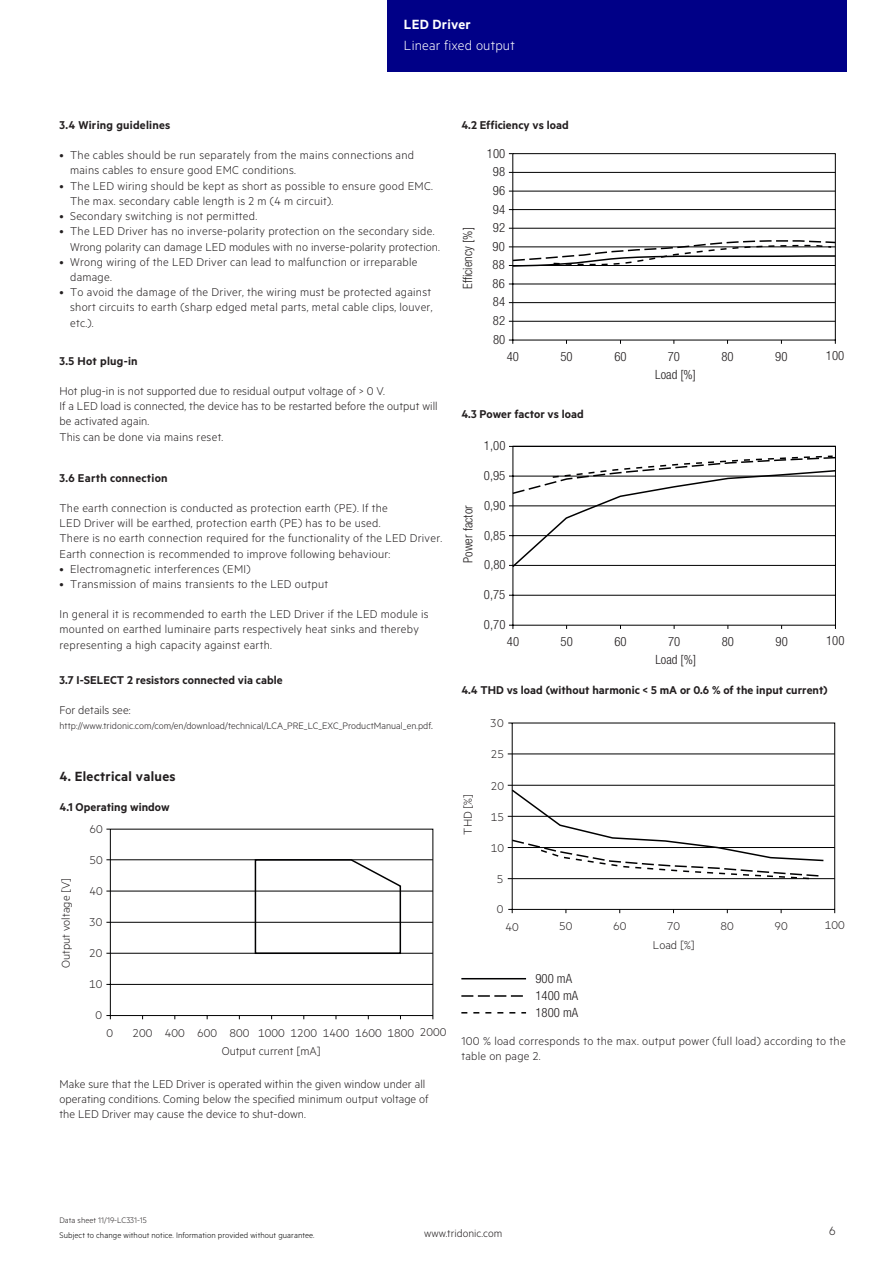
<style>
.page{position:relative;width:893px;height:1263px;background:#fff}
.page>*{position:absolute;margin:0;border:0;box-sizing:border-box;transform-origin:0 0}
.t1{font:15px "Tridonic Metric Print Semi";letter-spacing:.02em;color:#231f20}
.t2{font:15px "Tridonic Metric Print Light";letter-spacing:.015em;color:#fff}
.t3{font:15px "Tridonic Metric Print Semi";letter-spacing:.015em;color:#fff}
.t4{font:13.5px "Tridonic Metric Print Light";color:#231f20}
.t5{font:12.75px/15.1px "Tridonic Metric Print Light";letter-spacing:.02em;color:#231f20}
.t6{font:12.75px "Tridonic Metric Print Semi";letter-spacing:.005em;color:#231f20}
.t7{font:300 condensed 12.75px/18.6px "Helvetica Neue LTW1 G";letter-spacing:.005em;color:#231f20}
.t8{font:12px "Tridonic Metric Print Light";letter-spacing:.005em;color:#231f20}
.t9{font:10.5px "Tridonic Metric Print Light";letter-spacing:.005em;color:#231f20}
.t10{font:9px "Tridonic Metric Print Light";letter-spacing:.01em;color:#000}
.t11{font:9px "Tridonic Metric Print Light";letter-spacing:.005em;color:#231f20}
.s1{font-size:12.75px}
</style>
<div class="page">
<div style="left:387px;top:0;width:459px;height:72px;background:#000087"></div>
<svg style="left:507px;top:722px;width:328px;height:192px"></svg>
<hr style="left:508px;top:878px;width:327px;height:1px;background:#000001">
<hr style="left:508px;top:816px;width:327px;height:1px;background:#000001">
<hr style="left:508px;top:847px;width:327px;height:1px;background:#000001">
<hr style="left:508px;top:785px;width:327px;height:1px;background:#000001">
<hr style="left:508px;top:753px;width:327px;height:1px;background:#000001">
<svg style="left:510px;top:788px;width:315px;height:92px"></svg>
<svg style="left:508px;top:153px;width:328px;height:191px"></svg>
<hr style="left:509px;top:302px;width:326px;height:1px;background:#000001">
<hr style="left:509px;top:321px;width:326px;height:1px;background:#000001">
<hr style="left:509px;top:265px;width:326px;height:1px;background:#000001">
<hr style="left:509px;top:246px;width:326px;height:1px;background:#000001">
<hr style="left:509px;top:228px;width:326px;height:1px;background:#000001">
<hr style="left:509px;top:191px;width:326px;height:1px;background:#000001">
<hr style="left:509px;top:172px;width:326px;height:1px;background:#000001">
<svg style="left:511px;top:239px;width:325px;height:29px"></svg>
<svg style="left:106px;top:828px;width:328px;height:192px"></svg>
<hr style="left:106px;top:953px;width:327px;height:1px;background:#000001">
<hr style="left:106px;top:922px;width:327px;height:1px;background:#000001">
<hr style="left:106px;top:891px;width:327px;height:1px;background:#000001">
<hr style="left:106px;top:859px;width:327px;height:1px;background:#000001">
<svg style="left:254px;top:858px;width:148px;height:97px"></svg>
<svg style="left:509px;top:445px;width:327px;height:184px"></svg>
<hr style="left:509px;top:505px;width:326px;height:1px;background:#000001">
<svg style="left:511px;top:455px;width:325px;height:114px"></svg>
<hr style="left:461px;top:978px;width:65px;height:1px;background:#000001">
<svg style="left:461px;top:1012px;width:65px;height:1px"></svg>
<svg style="left:461px;top:995px;width:62px;height:2px"></svg>
<p class="t3" style="left:404px;top:15px;width:68px">LED Driver</p>
<p class="t2" style="left:404px;top:37px;width:112px">Linear fixed output</p>
<p class="t6" style="left:60px;top:117px;width:112px">3.4 Wiring guidelines</p>
<p class="t5" style="left:70px;top:147px;width:345px;text-indent:-11px">• The cables should be run separately from the mains connections and mains cables to ensure good EMC conditions.</p>
<p class="t5" style="left:70px;top:178px;width:364px;text-indent:-11px">• The LED wiring should be kept as short as possible to ensure good EMC.<br>The max. secondary cable length is 2 m (4 m circuit).</p>
<p class="t5" style="left:60px;top:208px;width:199px">• Secondary switching is not permitted.</p>
<p class="t5" style="left:70px;top:223px;width:371px;text-indent:-11px">• The LED Driver has no inverse-polarity protection on the secondary side.<br>Wrong polarity can damage LED modules with no inverse-polarity protection.</p>
<p class="t5" style="left:70px;top:254px;width:349px;text-indent:-11px">• Wrong wiring of the LED Driver can lead to malfunction or irreparable damage.</p>
<p class="t5" style="left:70px;top:284px;width:364px;text-align:justify;text-indent:-11px">• To avoid the damage of the Driver, the wiring must be protected against short circuits to earth (sharp edged metal parts, metal cable clips, louver, etc.).</p>
<p class="t6" style="left:60px;top:353px;width:80px">3.5 Hot plug-in</p>
<p class="t5" style="left:60px;top:383px;width:380px">Hot plug-in is not supported due to residual output voltage of &gt; 0 V.<br>If a LED load is connected, the device has to be restarted before the output will be activated again.<br>This can be done via mains reset.</p>
<p class="t6" style="left:60px;top:470px;width:110px">3.6 Earth connection</p>
<p class="t5" style="left:60px;top:500px;width:384px">The earth connection is conducted as protection earth (PE). If the<br>LED Driver will be earthed, protection earth (PE) has to be used.<br>There is no earth connection required for the functionality of the LED Driver.<br>Earth connection is recommended to improve following behaviour:</p>
<p class="t5" style="left:60px;top:561px;width:193px">• Electromagnetic interferences (EMI)</p>
<p class="t5" style="left:60px;top:576px;width:270px">• Transmission of mains transients to the LED output</p>
<p class="t5" style="left:60px;top:606px;width:371px">In general it is recommended to earth the LED Driver if the LED module is mounted on earthed luminaire parts respectively heat sinks and thereby representing a high capacity against earth.</p>
<p class="t6" style="left:60px;top:672px;width:225px">3.7 I-SELECT 2 resistors connected via cable</p>
<p class="t5" style="left:60px;top:702px;width:72px">For details see:</p>
<p class="t9" style="left:60px;top:720px;width:375px">http://www.tridonic.com/com/en/download/technical/LCA_PRE_LC_EXC_ProductManual_en.pdf<span class="s1">.</span></p>
<p class="t1" style="left:60px;top:767px;width:118px">4. Electrical values</p>
<p class="t6" style="left:60px;top:799px;width:112px">4.1 Operating window</p>
<p class="t5" style="left:89px;top:821px;width:15px">60</p>
<p class="t5" style="left:58px;top:968px;width:92px;rotate:-90deg">Output voltage [V]</p>
<p class="t5" style="left:89px;top:852px;width:15px">50</p>
<p class="t5" style="left:89px;top:883px;width:15px">40</p>
<p class="t5" style="left:89px;top:914px;width:15px">30</p>
<p class="t5" style="left:89px;top:945px;width:15px">20</p>
<p class="t5" style="left:89px;top:976px;width:15px">10</p>
<p class="t5" style="left:95px;top:1007px;width:8px">0</p>
<p class="t5" style="left:106px;top:1025px;width:8px">0</p>
<p class="t5" style="left:133px;top:1024px;width:315px">200 400 600 800 1000 1200 1400 1600 1800 2000</p>
<p class="t5" style="left:222px;top:1043px;width:101px">Output current [mA]</p>
<p class="t5" style="left:60px;top:1075px;width:371px">Make sure that the LED Driver is operated within the given window under all operating conditions. Coming below the specified minimum output voltage of the LED Driver may cause the device to shut-down.</p>
<p class="t6" style="left:461px;top:117px;width:109px">4.2 Efficiency vs load</p>
<p class="t7" style="left:459px;top:289px;width:63px;rotate:-90deg">E ciency [%]</p>
<p class="t7" style="left:487px;top:144px;width:20px">100</p>
<p class="t7" style="left:493px;top:181px;width:14px">96</p>
<p class="t7" style="left:493px;top:163px;width:14px">98</p>
<p class="t7" style="left:493px;top:200px;width:14px">94<br>92</p>
<p class="t7" style="left:493px;top:237px;width:14px">90</p>
<p class="t7" style="left:493px;top:256px;width:14px">88</p>
<p class="t7" style="left:493px;top:274px;width:14px">86</p>
<p class="t7" style="left:493px;top:293px;width:14px">84<br>82</p>
<p class="t7" style="left:493px;top:330px;width:14px">80</p>
<p class="t7" style="left:507px;top:347px;width:14px">40</p>
<p class="t7" style="left:560px;top:347px;width:14px">50</p>
<p class="t7" style="left:614px;top:347px;width:14px">60</p>
<p class="t7" style="left:668px;top:347px;width:14px">70</p>
<p class="t7" style="left:721px;top:347px;width:14px">80</p>
<p class="t7" style="left:775px;top:347px;width:14px">90</p>
<p class="t7" style="left:826px;top:346px;width:20px">100</p>
<p class="t7" style="left:655px;top:365px;width:42px">Load [%]</p>
<p class="t6" style="left:461px;top:406px;width:124px">4.3 Power factor vs load</p>
<p class="t7" style="left:484px;top:437px;width:23px">1,00</p>
<p class="t7" style="left:459px;top:563px;width:59px;rotate:-90deg">Power factor</p>
<p class="t7" style="left:484px;top:466px;width:23px">0,95</p>
<p class="t7" style="left:484px;top:496px;width:23px">0,90</p>
<p class="t7" style="left:484px;top:526px;width:23px">0,85</p>
<p class="t7" style="left:484px;top:555px;width:23px">0,80</p>
<p class="t7" style="left:484px;top:585px;width:23px">0,75</p>
<p class="t7" style="left:484px;top:615px;width:23px">0,70</p>
<p class="t7" style="left:507px;top:633px;width:14px">40</p>
<p class="t7" style="left:560px;top:632px;width:14px">50</p>
<p class="t7" style="left:614px;top:632px;width:14px">60</p>
<p class="t7" style="left:668px;top:632px;width:14px">70</p>
<p class="t7" style="left:722px;top:632px;width:14px">80</p>
<p class="t7" style="left:775px;top:632px;width:14px">90</p>
<p class="t7" style="left:826px;top:631px;width:20px">100</p>
<p class="t7" style="left:655px;top:651px;width:42px">Load [%]</p>
<p class="t6" style="left:461px;top:683px;width:368px">4.4 THD vs load (without harmonic &lt; 5 mA or 0.6 % of the input current)</p>
<p class="t5" style="left:490px;top:715px;width:15px">30</p>
<p class="t5" style="left:491px;top:746px;width:15px">25</p>
<p class="t5" style="left:460px;top:835px;width:42px;rotate:-90deg">THD [%]</p>
<p class="t5" style="left:491px;top:778px;width:15px">20</p>
<p class="t5" style="left:491px;top:809px;width:15px">15</p>
<p class="t5" style="left:491px;top:840px;width:15px">10</p>
<p class="t5" style="left:497px;top:871px;width:8px">5</p>
<p class="t5" style="left:497px;top:901px;width:8px">0</p>
<p class="t5" style="left:506px;top:918px;width:15px">40</p>
<p class="t5" style="left:559px;top:918px;width:15px">50</p>
<p class="t5" style="left:613px;top:918px;width:15px">60</p>
<p class="t5" style="left:667px;top:918px;width:15px">70</p>
<p class="t5" style="left:721px;top:918px;width:15px">80</p>
<p class="t5" style="left:774px;top:918px;width:15px">90</p>
<p class="t5" style="left:825px;top:917px;width:21px">100</p>
<p class="t7" style="left:535px;top:969px;width:38px">900 mA</p>
<p class="t7" style="left:535px;top:1003px;width:44px">1800 mA</p>
<p class="t7" style="left:535px;top:986px;width:44px">1400 mA</p>
<p class="t5" style="left:653px;top:936px;width:43px">Load [%]</p>
<p class="t5" style="left:461px;top:1033px;width:386px">100 % load corresponds to the max. output power (full load) according to the table on page 2.</p>
<p class="t11" style="left:60px;top:1215px;width:89px">Data sheet 11/19-LC331-15</p>
<p class="t10" style="left:60px;top:1229px;width:257px">Subject to change without notice. Information provided without guarantee.</p>
<p class="t8" style="left:424px;top:1227px;width:80px">www.tridonic.com</p>
<p class="t4" style="left:829px;top:1223px;width:8px">6</p>
</div>
